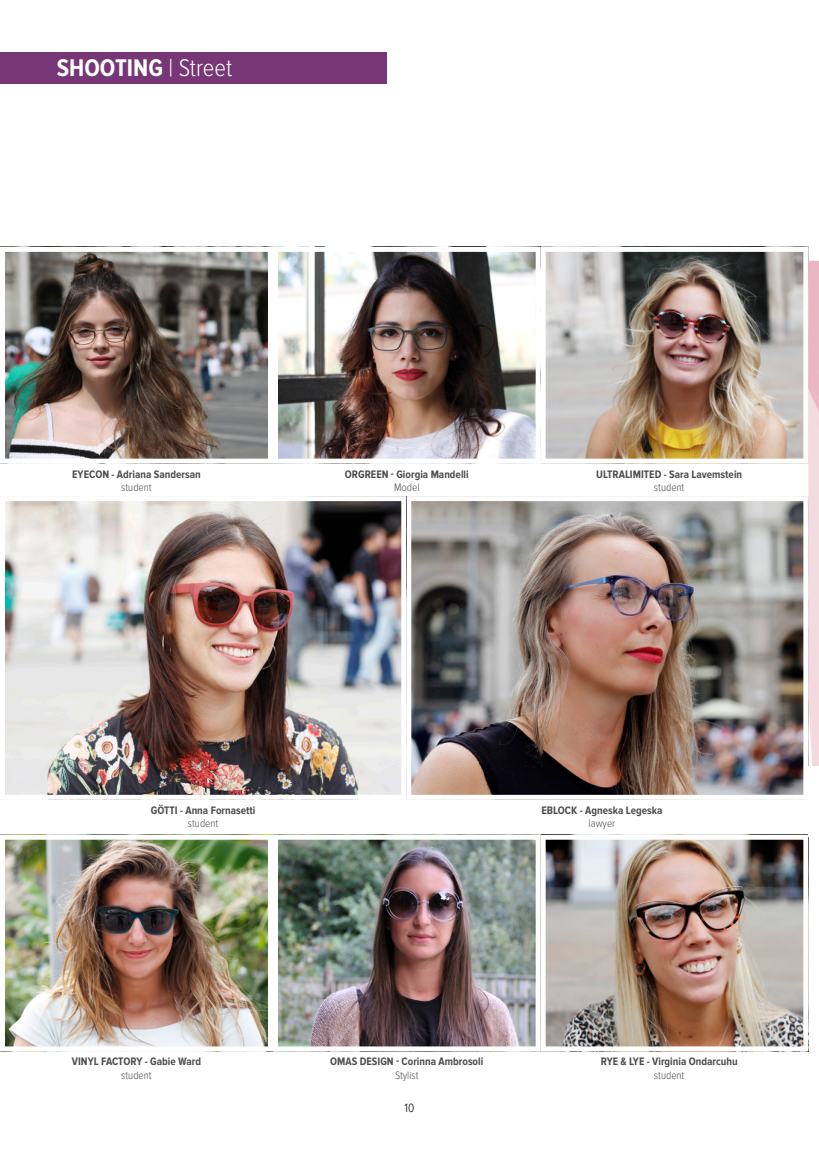
<style>
.page{position:relative;width:819px;height:1173px;background:#fff}
.page>*{position:absolute;margin:0;border:0;box-sizing:border-box;transform-origin:0 0}
.t1{font:700 25px "Proxima Nova Cond";color:#fff}
.t2{font:300 12.5px "Proxima Nova Cond";color:#000}
.t3{font:700 11.25px "Proxima Nova Cond";color:#4d4d4e}
.t4{font:300 11.25px "Proxima Nova Cond";color:#4d4d4e}
.s1{font-weight:300}
</style>
<div class="page">
<div style="left:0;top:52px;width:386px;height:32px;background:#773675"></div>
<img style="left:412px;top:502px;width:390px;height:292px">
<div style="left:406px;top:496px;width:402px;height:304px;border:5px solid #fff"></div>
<img style="left:546px;top:253px;width:256px;height:205px">
<div style="left:540px;top:247px;width:268px;height:217px;border:5px solid #fff"></div>
<img style="left:546px;top:841px;width:256px;height:204px">
<div style="left:540px;top:835px;width:268px;height:216px;border:5px solid #fff"></div>
<img style="left:6px;top:502px;width:394px;height:292px">
<div style="left:0;top:496px;width:406px;height:304px;border:5px solid #fff"></div>
<img style="left:6px;top:841px;width:261px;height:204px">
<div style="left:0;top:835px;width:273px;height:216px;border:5px solid #fff"></div>
<img style="left:6px;top:253px;width:261px;height:205px">
<div style="left:0;top:247px;width:273px;height:217px;border:5px solid #fff"></div>
<img style="left:808px;top:261px;width:11px;height:60px">
<svg style="left:808px;top:321px;width:11px;height:445px;background:#f0d4dc"></svg>
<img style="left:279px;top:841px;width:255px;height:204px">
<div style="left:273px;top:835px;width:267px;height:216px;border:5px solid #fff"></div>
<img style="left:279px;top:253px;width:255px;height:205px">
<div style="left:273px;top:247px;width:267px;height:217px;border:5px solid #fff"></div>
<h1 class="t1" style="left:57px;top:54px;width:177px">SHOOTING <span class="s1">| Street</span></h1>
<p class="t3" style="left:72px;top:467px;width:19px">Eyecon</p>
<p class="t3" style="left:112px;top:467px;width:91px">- Adriana Sandersan</p>
<p class="t4" style="left:121px;top:481px;width:32px">student</p>
<p class="t3" style="left:345px;top:467px;width:33px">Orgreen</p>
<p class="t3" style="left:391px;top:467px;width:79px">- Giorgia Mandelli</p>
<p class="t4" style="left:394px;top:481px;width:27px">Model</p>
<p class="t3" style="left:596px;top:467px;width:55px">Ultralimited</p>
<p class="t3" style="left:663px;top:467px;width:80px">- Sara Lavemstein</p>
<p class="t4" style="left:654px;top:481px;width:32px">student</p>
<p class="t3" style="left:151px;top:803px;width:106px">Götti - Anna Fornasetti</p>
<p class="t4" style="left:188px;top:817px;width:32px">student</p>
<p class="t3" style="left:541px;top:803px;width:24px">Eblock</p>
<p class="t3" style="left:579px;top:803px;width:84px">- Agneska Legeska</p>
<p class="t4" style="left:588px;top:817px;width:28px">lawyer</p>
<p class="t3" style="left:72px;top:1055px;width:42px">Vinyl Facto</p>
<p class="t3" style="left:130px;top:1055px;width:72px">ry - Gabie Ward</p>
<p class="t4" style="left:121px;top:1069px;width:32px">student</p>
<p class="t3" style="left:330px;top:1055px;width:15px">Omas</p>
<p class="t3" style="left:360px;top:1055px;width:125px">Design - Corinna Ambrosoli</p>
<p class="t4" style="left:395px;top:1069px;width:25px">Stylist</p>
<p class="t2" style="left:404px;top:1101px;width:11px">10</p>
<p class="t3" style="left:600px;top:1055px;width:138px">Rye &amp; Lye - Virginia Ondarcuhu</p>
<p class="t4" style="left:654px;top:1069px;width:32px">student</p>
</div>
